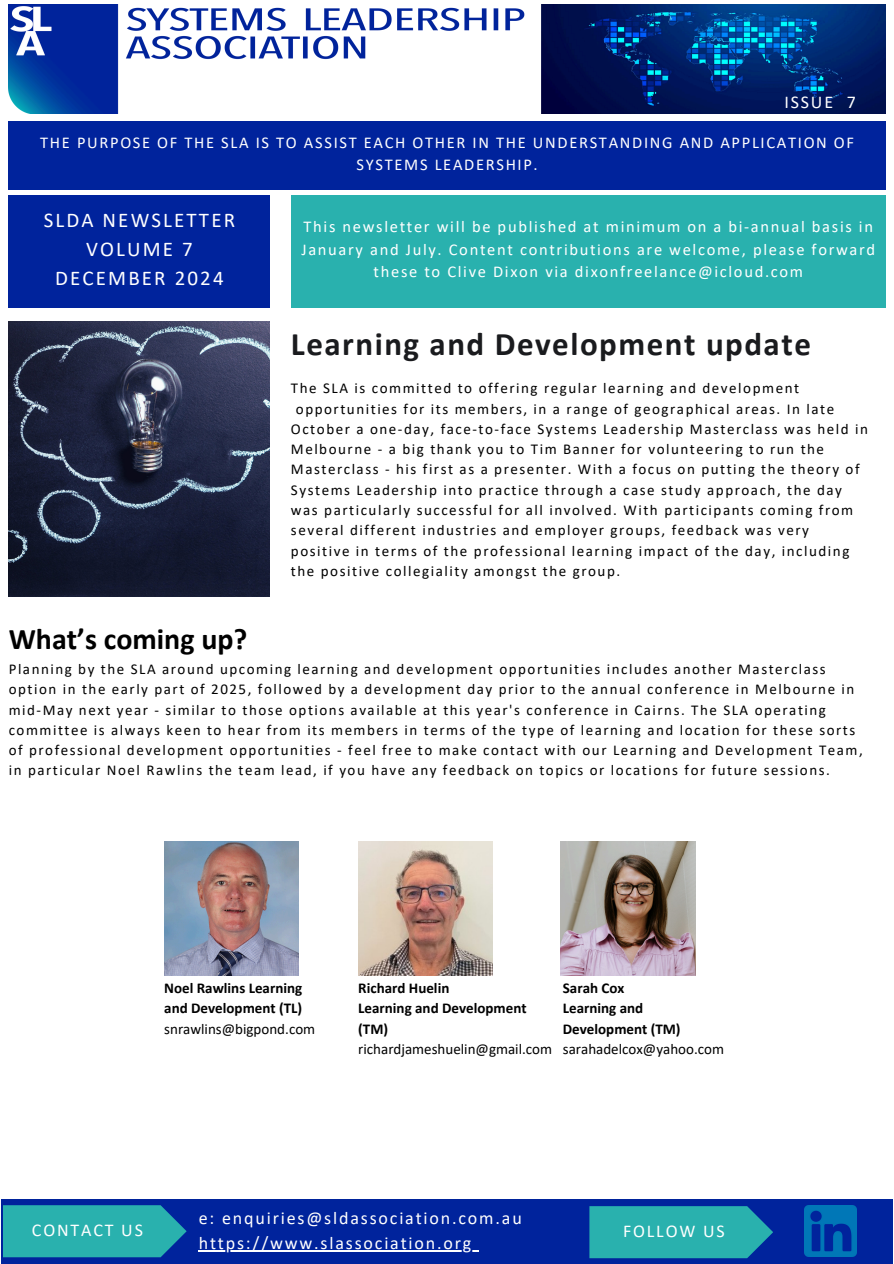
<style>
.page{position:relative;width:894px;height:1264px;background:#fff}
.page>*{position:absolute;margin:0;border:0;box-sizing:border-box;transform-origin:0 0}
.t1{font:700 33px "Calibri";letter-spacing:.045em;color:#1a1b1e}
.t2{font:700 30px "Calibri";color:#000}
.t3{font:21px/29.2px "Calibri";letter-spacing:.1em;color:#fff;text-align:center}
.t4{font:18px "Calibri";letter-spacing:.1em;color:#fff}
.t5{font:16.5px/22.5px "Calibri";letter-spacing:.1em;color:#fff;text-align:center}
.t6{font:15px/20.2px "Calibri";letter-spacing:.1em;color:#000}
.t7{font:700 15px/20.2px "Calibri";color:#000}
.t8{font:15px "Calibri";color:#000}
</style>
<div class="page">
<img style="left:9px;top:321px;width:261px;height:276px">
<div style="left:1px;top:1199px;width:891px;height:64px;background:#00239c"></div>
<div style="left:9px;top:121px;width:876px;height:69px;background:#00239c"></div>
<div style="left:9px;top:195px;width:261px;height:113px;background:#00239c"></div>
<div style="left:291px;top:195px;width:594px;height:113px;background:#29b1ae"></div>
<svg style="left:3px;top:1205px;width:183px;height:52px;background:#26a6ac"></svg>
<hr style="left:199px;top:1250px;width:147px;height:1px;background:#fff">
<hr style="left:346px;top:1250px;width:127px;height:1px;background:#fff">
<svg style="left:589px;top:1206px;width:184px;height:52px;background:#25a6ac"></svg>
<img style="left:804px;top:1205px;width:51px;height:51px">
<img style="left:9px;top:5px;width:876px;height:109px">
<img style="left:164px;top:841px;width:134px;height:134px">
<img style="left:560px;top:841px;width:134px;height:134px">
<img style="left:358px;top:841px;width:134px;height:134px">
<p class="t4" style="left:784px;top:95px;width:73px">ISSUE 7</p>
<p class="t5" style="left:40px;top:132px;width:815px">THE PURPOSE OF THE SLA IS TO ASSIST EACH OTHER IN THE UNDERSTANDING AND APPLICATION OF<br>SYSTEMS LEADERSHIP.</p>
<h3 class="t3" style="left:44px;top:207px;width:193px">SLDA NEWSLETTER<br>VOLUME 7<br>DECEMBER 2024</h3>
<h3 class="t5" style="left:301px;top:217px;width:575px">This newsletter will be published at minimum on a bi-annual basis in<br>January and July. Content contributions are welcome, please forward these to Clive Dixon via dixonfreelance@icloud.com</h3>
<h3 class="t2" style="left:9px;top:626px;width:240px">What’s coming up?</h3>
<h1 class="t1" style="left:291px;top:330px;width:521px">Learning and Development update</h1>
<p class="t6" style="left:291px;top:379px;width:509px">The SLA is committed to offering regular learning and development</p>
<p class="t6" style="left:291px;top:400px;width:578px;text-indent:5px">opportunities for its members, in a range of geographical areas. In late October a one-day, face-to-face Systems Leadership Masterclass was held in Melbourne - a big thank you to Tim Banner for volunteering to run the Masterclass - his first as a presenter. With a focus on putting the theory of Systems Leadership into practice through a case study approach, the day was particularly successful for all involved. With participants coming from several different industries and employer groups, feedback was very positive in terms of the professional learning impact of the day, including the positive collegiality amongst the group.</p>
<p class="t6" style="left:9px;top:660px;width:855px">Planning by the SLA around upcoming learning and development opportunities includes another Masterclass option in the early part of 2025, followed by a development day prior to the annual conference in Melbourne in mid-May next year - similar to those options available at this year's conference in Cairns. The SLA operating committee is always keen to hear from its members in terms of the type of learning and location for these sorts of professional development opportunities - feel free to make contact with our Learning and Development Team, in particular Noel Rawlins the team lead, if you have any feedback on topics or locations for future sessions.</p>
<p class="t7" style="left:164px;top:979px;width:139px">Noel Rawlins Learning and Development (TL)</p>
<p class="t8" style="left:164px;top:1022px;width:152px">snrawlins@bigpond.com</p>
<p class="t7" style="left:358px;top:979px;width:93px">Richard Huelin</p>
<p class="t7" style="left:358px;top:999px;width:170px">Learning and Development (TM)</p>
<p class="t8" style="left:358px;top:1042px;width:195px">richardjameshuelin@gmail.com</p>
<p class="t7" style="left:562px;top:979px;width:63px">Sarah Cox</p>
<p class="t7" style="left:562px;top:999px;width:119px">Learning and<br>Development (TM)</p>
<h3 class="t8" style="left:562px;top:1042px;width:163px">sarahadelcox@yahoo.com</h3>
<h2 class="t4" style="left:32px;top:1221px;width:112px">CONTACT US</h2>
<h4 class="t4" style="left:199px;top:1210px;width:324px">e: enquiries@sldassociation.com.au</h4>
<p class="t4" style="left:199px;top:1235px;width:274px">https://www.slassociation.org</p>
<p class="t4" style="left:623px;top:1222px;width:103px">FOLLOW US</p>
</div>
